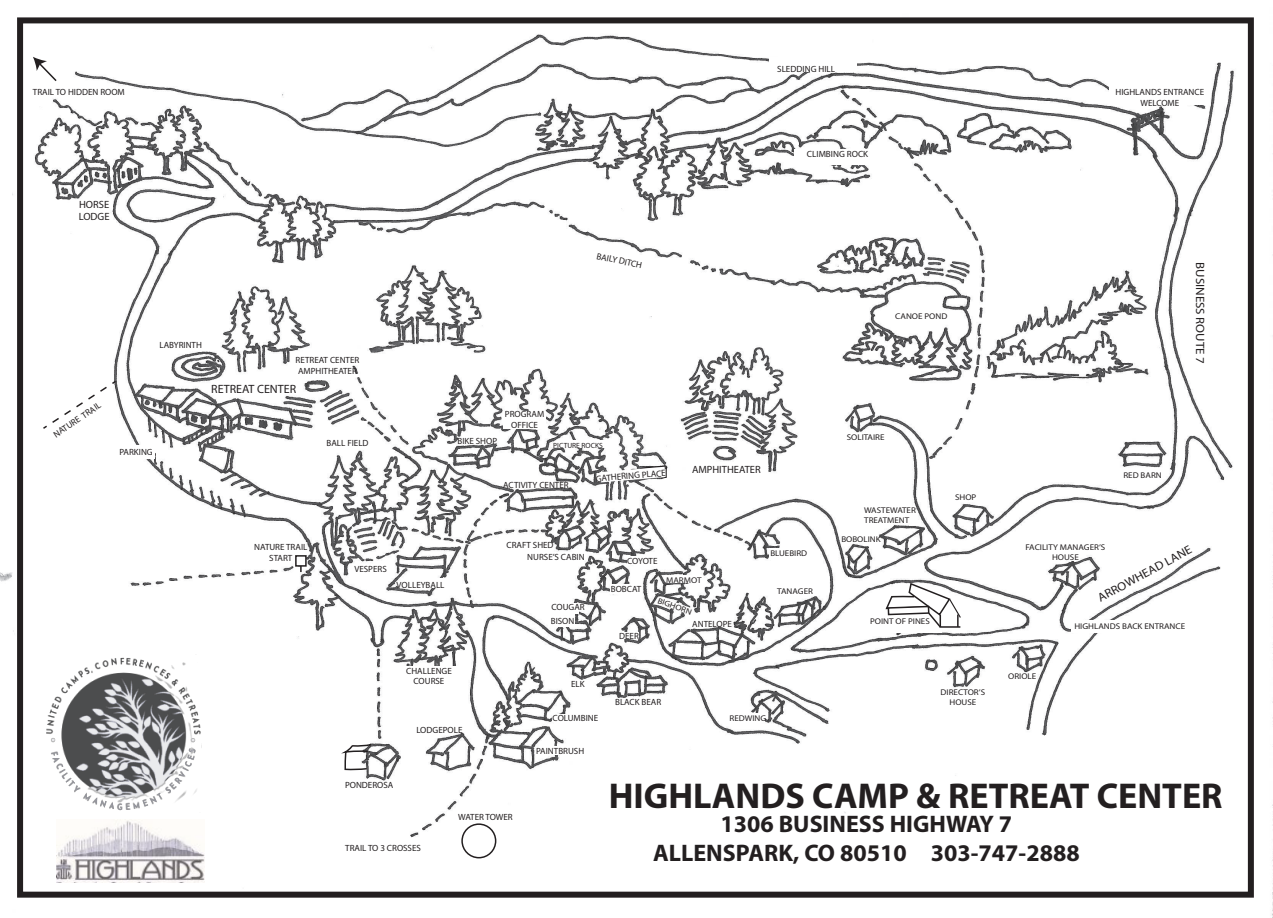
<style>
.page{position:relative;width:1273px;height:918px;background:#fff}
.page>*{position:absolute;margin:0;border:0;box-sizing:border-box;transform-origin:0 0}
.t1{font:700 36px "Myriad Pro";color:#231f20}
.t2{font:700 24px/28.8px "Myriad Pro";color:#231f20;text-align:center}
.t3{font:12px "Myriad Pro";color:#231f20;scale:1.08 1}
.t4{font:12px "Myriad Pro";color:#231f20}
.t5{font:10.5px/12.6px "Myriad Pro";color:#231f20}
.t6{font:9px/10.8px "Myriad Pro";color:#231f20;text-align:center}
.t7{font:8.4px/10.1px "Myriad Pro";color:#231f20;text-align:center;scale:1.08 1}
.t8{font:8.1px "Myriad Pro";color:#231f20;scale:1.12 1}
.t9{font:7.5px "Myriad Pro";color:#231f20}
</style>
<div class="page">
<img style="left:0;top:17px;width:1254px;height:881px">
<div style="left:610px;top:585px;width:30px;height:9px;background:#fff"></div>
<svg style="left:657px;top:597px;width:33px;height:17px"></svg>
<div style="left:622px;top:632px;width:16px;height:7px;background:#fff"></div>
<div style="left:541px;top:746px;width:34px;height:9px;background:#fff"></div>
<div style="left:552px;top:714px;width:17px;height:7px;background:#fff"></div>
<svg style="left:870px;top:714px;width:9px;height:11px"></svg>
<div style="left:1109px;top:86px;width:100px;height:19px;background:#fff"></div>
<svg style="left:33px;top:57px;width:25px;height:26px"></svg>
<div style="left:393px;top:666px;width:65px;height:21px;background:#fff"></div>
<div style="left:462px;top:824px;width:33px;height:34px;background:#fff;border-radius:50%"></div>
<div style="left:461px;top:823px;width:35px;height:35px;border:2px solid #231f20;border-radius:50%"></div>
<img style="left:44px;top:655px;width:157px;height:157px">
<img style="left:56px;top:820px;width:148px;height:63px">
<div style="left:429px;top:579px;width:17px;height:9px;background:#fff"></div>
<div style="left:503px;top:411px;width:43px;height:18px;background:#fff"></div>
<svg style="left:600px;top:465px;width:67px;height:17px"></svg>
<div style="left:627px;top:556px;width:31px;height:8px;background:#fff"></div>
<div style="left:565px;top:603px;width:14px;height:10px;background:#fff"></div>
<div style="left:553px;top:617px;width:22px;height:10px;background:#fff"></div>
<div style="left:666px;top:575px;width:35px;height:8px;background:#fff"></div>
<svg style="left:336px;top:743px;width:37px;height:28px"></svg>
<div style="left:768px;top:548px;width:32px;height:12px;background:#fff"></div>
<div style="left:746px;top:713px;width:19px;height:8px;background:#fff"></div>
<div style="left:880px;top:589px;width:61px;height:43px;background:#fff"></div>
<svg style="left:884px;top:582px;width:77px;height:47px"></svg>
<div style="left:1071px;top:620px;width:62px;height:12px;background:#fff"></div>
<div style="left:295px;top:555px;width:11px;height:12px;background:#fff;border:2px solid #231f20"></div>
<svg style="left:41px;top:379px;width:77px;height:51px"></svg>
<div style="left:793px;top:149px;width:102px;height:16px;background:#fff"></div>
<div style="left:768px;top:57px;width:88px;height:15px;background:#fff"></div>
<div style="left:122px;top:446px;width:32px;height:13px;background:#fff"></div>
<div style="left:557px;top:441px;width:58px;height:7px;background:#fff"></div>
<div style="left:17px;top:17px;width:1236px;height:881px;border:6px solid #231f20"></div>
<p class="t6" style="left:33px;top:87px;width:93px">TRAIL TO HIDDEN ROOM</p>
<p class="t6" style="left:777px;top:63px;width:59px">SLEDDING HILL</p>
<p class="t6" style="left:1115px;top:87px;width:90px">HIGHLANDS ENTRANCE<br>WELCOME</p>
<p class="t6" style="left:806px;top:148px;width:63px">CLIMBING ROCK</p>
<p class="t5" style="left:79px;top:198px;width:32px">HORSE<br>LODGE</p>
<p class="t6" style="left:51px;top:430px;width:57px;rotate:-34deg">NATURE TRAIL</p>
<p class="t6" style="left:598px;top:250px;width:48px;rotate:12deg">BAILY DITCH</p>
<p class="t6" style="left:159px;top:339px;width:44px">LABYRINTH</p>
<p class="t6" style="left:295px;top:355px;width:65px;text-align:left">RETREAT CENTER<br>AMPHITHEATER</p>
<h3 class="t4" style="left:211px;top:382px;width:86px">RETREAT CENTER</h3>
<p class="t6" style="left:120px;top:447px;width:35px">PARKING</p>
<p class="t6" style="left:326px;top:437px;width:43px">BALL FIELD</p>
<p class="t6" style="left:457px;top:435px;width:41px">BIKE SHOP</p>
<p class="t6" style="left:505px;top:409px;width:41px">PROGRAM<br>OFFICE</p>
<p class="t9" style="left:553px;top:441px;width:51px">PICTURE ROCKS</p>
<p class="t6" style="left:503px;top:479px;width:67px">ACTIVITY CENTER</p>
<p class="t6" style="left:595px;top:473px;width:72px;rotate:-5deg">GATHERING PLACE</p>
<p class="t5" style="left:692px;top:463px;width:70px">AMPHITHEATER</p>
<p class="t6" style="left:254px;top:542px;width:55px">NATURE TRAIL<br>START</p>
<p class="t6" style="left:354px;top:564px;width:34px">VESPERS</p>
<p class="t6" style="left:396px;top:579px;width:49px">VOLLEYBALL</p>
<p class="t6" style="left:506px;top:540px;width:49px">CRAFT SHED</p>
<p class="t6" style="left:527px;top:551px;width:59px">NURSE’S CABIN</p>
<p class="t6" style="left:551px;top:600px;width:35px;line-height:14.1px;text-align:left">COUGAR<br>BISON</p>
<p class="t6" style="left:627px;top:556px;width:32px">COYOTE</p>
<p class="t6" style="left:610px;top:584px;width:32px">BOBCAT</p>
<p class="t6" style="left:619px;top:630px;width:21px">DEER</p>
<p class="t7" style="left:666px;top:575px;width:34px">MARMOT</p>
<p class="t8" style="left:659px;top:595px;width:33px;rotate:20deg">BIGHORN</p>
<p class="t6" style="left:692px;top:618px;width:41px">ANTELOPE</p>
<p class="t7" style="left:770px;top:548px;width:36px">BLUEBIRD</p>
<p class="t7" style="left:777px;top:586px;width:35px">TANAGER</p>
<p class="t7" style="left:895px;top:311px;width:50px">CANOE POND</p>
<p class="t7" style="left:846px;top:432px;width:36px">SOLITAIRE</p>
<p class="t7" style="left:864px;top:505px;width:49px;text-align:left">WASTEWATER<br>TREATMENT</p>
<p class="t7" style="left:841px;top:534px;width:38px">BOBOLINK</p>
<p class="t7" style="left:954px;top:492px;width:21px">SHOP</p>
<p class="t7" style="left:870px;top:616px;width:57px">POINT OF PINES</p>
<h3 class="t3" style="left:1207px;top:262px;width:96px;rotate:90deg">BUSINESS ROUTE 7</h3>
<p class="t7" style="left:1123px;top:470px;width:37px">RED BARN</p>
<p class="t7" style="left:1025px;top:542px;width:75px">FACILITY MANAGER’S<br>HOUSE</p>
<h3 class="t3" style="left:1095px;top:592px;width:99px;rotate:-29deg">ARROWHEAD LANE</h3>
<p class="t7" style="left:1074px;top:621px;width:104px">HIGHLANDS BACK ENTRANCE</p>
<p class="t6" style="left:406px;top:665px;width:47px">CHALLENGE<br>COURSE</p>
<p class="t6" style="left:345px;top:780px;width:50px">PONDEROSA</p>
<p class="t6" style="left:416px;top:725px;width:47px">LODGEPOLE</p>
<p class="t6" style="left:458px;top:812px;width:56px">WATER TOWER</p>
<p class="t6" style="left:345px;top:843px;width:77px">TRAIL TO 3 CROSSES</p>
<p class="t6" style="left:571px;top:678px;width:15px">ELK</p>
<p class="t6" style="left:552px;top:713px;width:47px">COLUMBINE</p>
<p class="t6" style="left:536px;top:745px;width:49px">PAINTBRUSH</p>
<p class="t6" style="left:615px;top:696px;width:48px">BLACK BEAR</p>
<p class="t7" style="left:729px;top:713px;width:36px">REDWING</p>
<p class="t7" style="left:940px;top:687px;width:43px">DIRECTOR’S<br>HOUSE</p>
<p class="t7" style="left:1008px;top:671px;width:27px">ORIOLE</p>
<h1 class="t1" style="left:608px;top:773px;width:615px">HIGHLANDS CAMP &amp; RETREAT CENTER</h1>
<h2 class="t2" style="left:653px;top:809px;width:428px">1306 BUSINESS HIGHWAY 7<br>ALLENSPARK, CO 80510 303-747-2888</h2>
</div>
